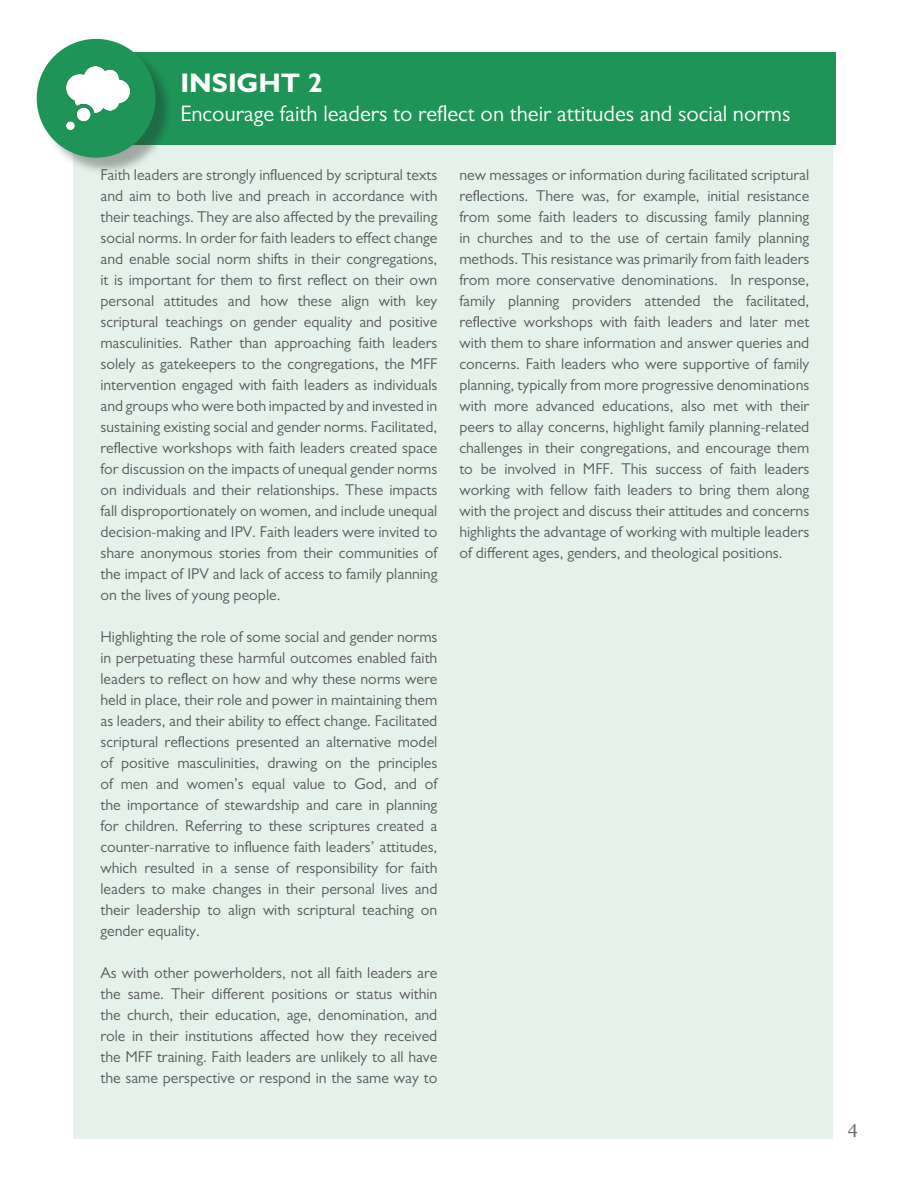
<style>
.page{position:relative;width:918px;height:1188px;background:#fff}
.page>*{position:absolute;margin:0;border:0;box-sizing:border-box;transform-origin:0 0}
.Heading_1{font:700 27px "Gill Sans";color:#fff}
.Heading_1-2{font:22.5px "Gill Sans";color:#fff}
.t1{font:18px "Georgia";color:#6a6a6a}
.Body_Text{font:15.75px/21px "Gill Sans";color:#5a5a5a;text-align:justify}
</style>
<div class="page">
<div style="left:73px;top:95px;width:760px;height:1043px;background:#e4f2eb"></div>
<div style="left:75px;top:52px;width:761px;height:92px;background:#1e9457"></div>
<div style="left:39px;top:41px;width:135px;height:135px;background:#231f20;opacity:.35"></div>
<div style="left:37px;top:39px;width:119px;height:119px;background:#1e9457;border-radius:50%"></div>
<img style="left:67px;top:67px;width:63px;height:63px">
<p class="Heading_1" style="left:180px;top:66px;width:144px">INSIGHT 2</p>
<p class="Heading_1-2" style="left:180px;top:100px;width:612px">Encourage faith leaders to reflect on their attitudes and social norms</p>
<p class="Body_Text" style="left:100px;top:164px;width:339px">Faith leaders are strongly influenced by scriptural texts and aim to both live and preach in accordance with their teachings. They are also affected by the prevailing social norms. In order for faith leaders to effect change and enable social norm shifts in their congregations, it is important for them to first reflect on their own personal attitudes and how these align with key scriptural teachings on gender equality and positive masculinities. Rather than approaching faith leaders solely as gatekeepers to the congregations, the MFF intervention engaged with faith leaders as individuals and groups who were both impacted by and invested in sustaining existing social and gender norms. Facilitated, reflective workshops with faith leaders created space for discussion on the impacts of unequal gender norms on individuals and their relationships. These impacts fall disproportionately on women, and include unequal decision-making and IPV. Faith leaders were invited to share anonymous stories from their communities of the impact of IPV and lack of access to family planning on the lives of young people.</p>
<p class="Body_Text" style="left:100px;top:626px;width:339px">Highlighting the role of some social and gender norms in perpetuating these harmful outcomes enabled faith leaders to reflect on how and why these norms were held in place, their role and power in maintaining them as leaders, and their ability to effect change. Facilitated scriptural reflections presented an alternative model of positive masculinities, drawing on the principles of men and women’s equal value to God, and of the importance of stewardship and care in planning for children. Referring to these scriptures created a counter-narrative to influence faith leaders’ attitudes, which resulted in a sense of responsibility for faith leaders to make changes in their personal lives and their leadership to align with scriptural teaching on gender equality.</p>
<p class="Body_Text" style="left:100px;top:962px;width:338px">As with other powerholders, not all faith leaders are the same. Their different positions or status within the church, their education, age, denomination, and role in their institutions affected how they received the MFF training. Faith leaders are unlikely to all have the same perspective or respond in the same way to</p>
<p class="Body_Text" style="left:459px;top:164px;width:351px">new messages or information during facilitated scriptural reflections. There was, for example, initial resistance from some faith leaders to discussing family planning in churches and to the use of certain family planning methods. This resistance was primarily from faith leaders from more conservative denominations. In response, family planning providers attended the facilitated, reflective workshops with faith leaders and later met with them to share information and answer queries and concerns. Faith leaders who were supportive of family planning, typically from more progressive denominations with more advanced educations, also met with their peers to allay concerns, highlight family planning-related challenges in their congregations, and encourage them to be involved in MFF. This success of faith leaders working with fellow faith leaders to bring them along with the project and discuss their attitudes and concerns highlights the advantage of working with multiple leaders of different ages, genders, and theological positions.</p>
<p class="t1" style="left:848px;top:1115px;width:12px">4</p>
</div>
